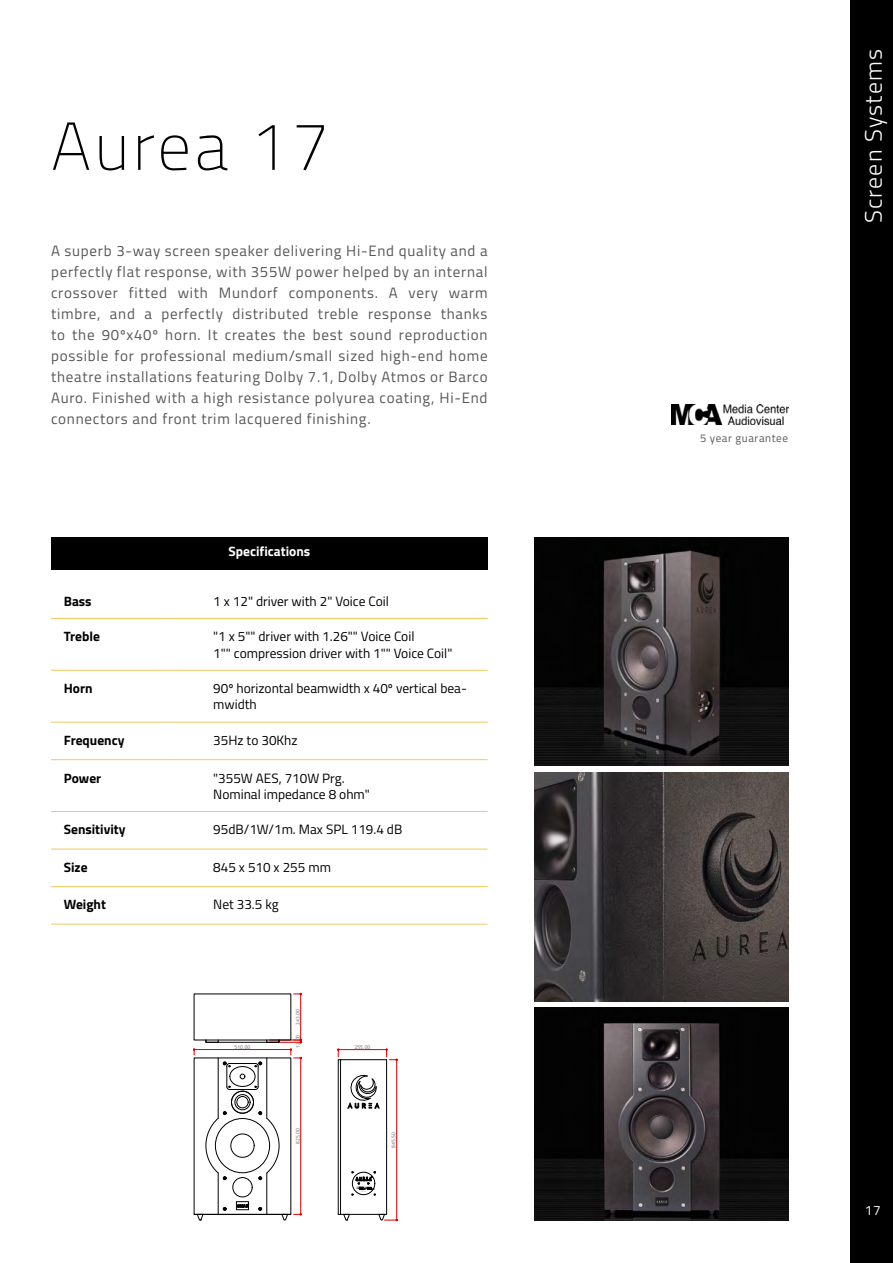
<style>
.page{position:relative;width:893px;height:1263px;background:#fff}
.page>*{position:absolute;margin:0;border:0;box-sizing:border-box;transform-origin:0 0}
.t1{font:100 67.65px "Titillium";letter-spacing:.05em;color:#000}
.t2{font:300 23.85px "Titillium";letter-spacing:.05em;color:#fff}
.t3{font:15px/21px "Titillium";letter-spacing:.05em;color:#575756;text-align:justify}
.t4{font:13.5px/16.2px "Titillium";color:#000}
.t5{font:700 13.5px "Titillium";color:#000}
.t6{font:700 13.5px "Titillium";color:#fff}
.t7{font:13.5px "Titillium";color:#fff}
.t8{font:11.25px "Titillium";letter-spacing:.05em;color:#575756}
.t9{font:5.25px "Trebuchet MS";color:#808080}
</style>
<div class="page">
<div style="left:850px;top:0;width:43px;height:1263px;background:#000"></div>
<svg style="left:193px;top:992px;width:205px;height:228px"></svg>
<div style="left:51px;top:537px;width:437px;height:33px;background:#000"></div>
<hr style="left:51px;top:618px;width:120px;height:1px;background:#f1c95f">
<hr style="left:171px;top:618px;width:317px;height:1px;background:#f1c95f">
<hr style="left:51px;top:670px;width:120px;height:1px;background:#f1c95f">
<hr style="left:171px;top:670px;width:317px;height:1px;background:#f1c95f">
<hr style="left:51px;top:722px;width:120px;height:1px;background:#f1c95f">
<hr style="left:171px;top:722px;width:317px;height:1px;background:#f1c95f">
<hr style="left:51px;top:759px;width:120px;height:1px;background:#f1c95f">
<hr style="left:171px;top:759px;width:317px;height:1px;background:#f1c95f">
<hr style="left:51px;top:811px;width:120px;height:1px;background:#f1c95f">
<hr style="left:171px;top:811px;width:317px;height:1px;background:#f1c95f">
<hr style="left:51px;top:849px;width:120px;height:1px;background:#f1c95f">
<hr style="left:171px;top:849px;width:317px;height:1px;background:#f1c95f">
<hr style="left:51px;top:886px;width:120px;height:1px;background:#f1c95f">
<hr style="left:171px;top:886px;width:317px;height:1px;background:#f1c95f">
<hr style="left:51px;top:924px;width:120px;height:1px;background:#f1c95f">
<hr style="left:171px;top:924px;width:317px;height:1px;background:#f1c95f">
<img style="left:534px;top:772px;width:254px;height:229px">
<img style="left:534px;top:1008px;width:254px;height:212px">
<img style="left:534px;top:537px;width:254px;height:229px">
<img style="left:672px;top:405px;width:116px;height:19px">
<h1 class="t1" style="left:51px;top:98px;width:279px">Aurea 17</h1>
<p class="t3" style="left:51px;top:240px;width:438px">A superb 3-way screen speaker delivering Hi-End quality and a perfectly flat response, with 355W power helped by an internal crossover fitted with Mundorf components. A very warm timbre, and a perfectly distributed treble response thanks to the 90ºx40º horn. It creates the best sound reproduction possible for professional medium/small sized high-end home theatre installations featuring Dolby 7.1, Dolby Atmos or Barco Auro. Finished with a high resistance polyurea coating, Hi-End connectors and front trim lacquered finishing.</p>
<p class="t6" style="left:228px;top:541px;width:83px">Specifications</p>
<p class="t5" style="left:64px;top:591px;width:29px">Bass</p>
<p class="t4" style="left:213px;top:592px;width:177px">1 x 12" driver with 2" Voice Coil</p>
<p class="t5" style="left:64px;top:626px;width:38px">Treble</p>
<p class="t4" style="left:213px;top:628px;width:241px">"1 x 5"" driver with 1.26"" Voice Coil<br>1"" compression driver with 1"" Voice Coil"</p>
<p class="t5" style="left:64px;top:678px;width:30px">Horn</p>
<p class="t4" style="left:213px;top:680px;width:255px">90º horizontal beamwidth x 40º vertical bea&shy;mwidth</p>
<p class="t5" style="left:64px;top:730px;width:62px">Frequency</p>
<p class="t4" style="left:213px;top:731px;width:86px">35Hz to 30Khz</p>
<p class="t5" style="left:64px;top:767px;width:39px">Power</p>
<p class="t4" style="left:213px;top:769px;width:158px">"355W AES, 710W Prg.<br>Nominal impedance 8 ohm"</p>
<p class="t5" style="left:64px;top:819px;width:63px">Sensitivity</p>
<p class="t4" style="left:213px;top:821px;width:191px">95dB/1W/1m. Max SPL 119.4 dB</p>
<p class="t5" style="left:64px;top:857px;width:25px">Size</p>
<p class="t4" style="left:213px;top:858px;width:119px">845 x 510 x 255 mm</p>
<p class="t5" style="left:64px;top:894px;width:44px">Weight</p>
<p class="t4" style="left:213px;top:896px;width:67px">Net 33.5 kg</p>
<p class="t9" style="left:235px;top:1043px;width:17px">510.00</p>
<p class="t9" style="left:295px;top:1025px;width:17px;rotate:-90deg">243.00</p>
<p class="t9" style="left:295px;top:1048px;width:14px;rotate:-90deg">12.00</p>
<p class="t9" style="left:295px;top:1144px;width:17px;rotate:-90deg">825.00</p>
<p class="t9" style="left:355px;top:1044px;width:17px">255.00</p>
<p class="t9" style="left:391px;top:1148px;width:17px;rotate:-90deg">845.50</p>
<h2 class="t2" style="left:856px;top:223px;width:176px;rotate:-90deg">Screen Systems</h2>
<p class="t8" style="left:700px;top:430px;width:89px">5 year guarantee</p>
<p class="t7" style="left:865px;top:1200px;width:17px">17</p>
</div>
